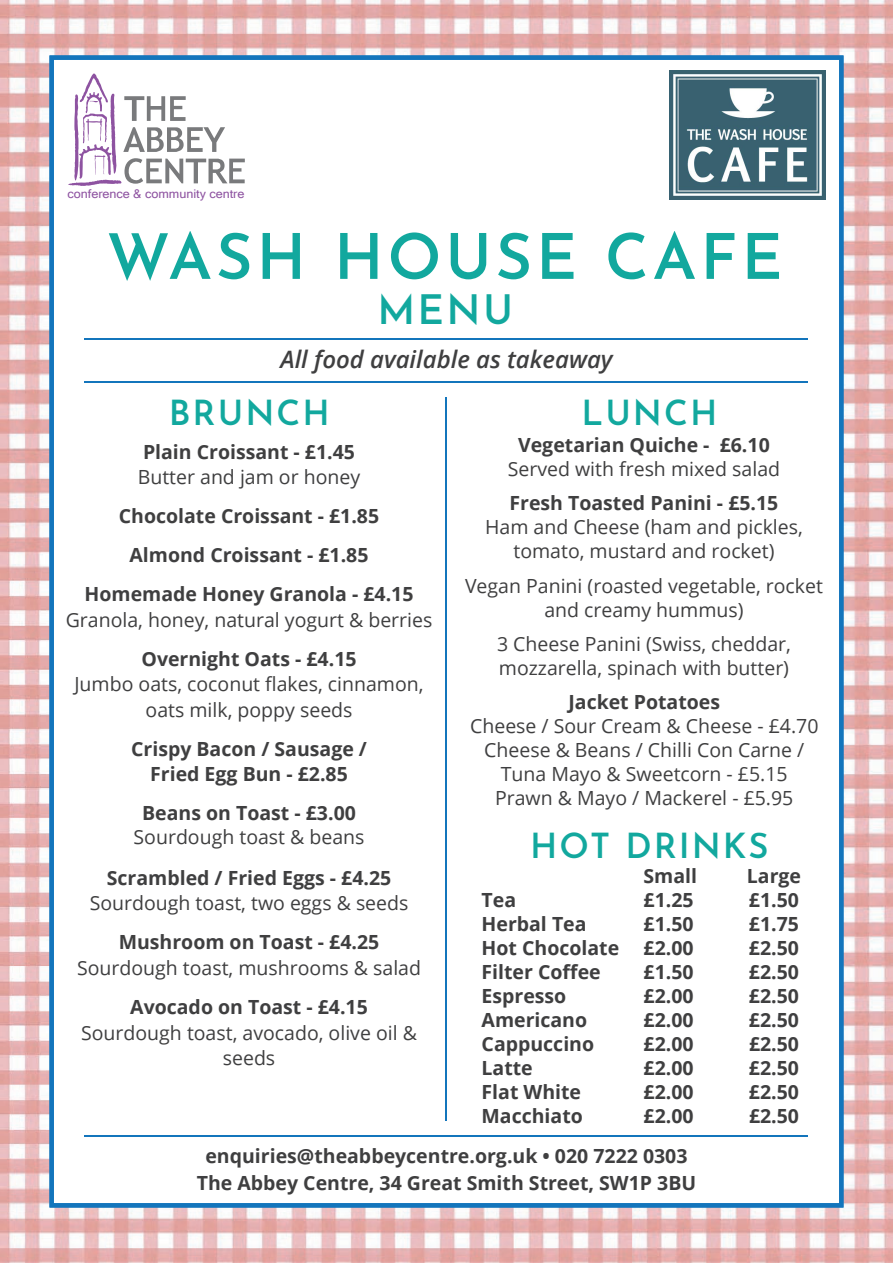
<style>
.page{position:relative;width:893px;height:1263px;background:#fff}
.page>*{position:absolute;margin:0;border:0;box-sizing:border-box;transform-origin:0 0}
.t1{font:600 63px "Josefin Sans";letter-spacing:.06em;color:#12a89e}
.t2{font:600 40.5px "Josefin Sans";color:#12a89e}
.t3{font:600 34.5px "Josefin Sans";letter-spacing:.06em;color:#12a89e}
.t4{font:italic 600 24px "Open Sans";color:#3f3f40}
.t5{font:700 19.5px/39px "Open Sans";color:#3f3f40;text-align:center}
.t6{font:19.5px/24px "Open Sans";color:#3f3f40;text-align:center}
.t7{font:12px "Microsoft Sans Serif";color:#8e53a1;scale:1.05 1}
</style>
<div class="page">
<img style="left:0;top:0;width:630px;height:1263px">
<img style="left:630px;top:0;width:263px;height:1263px">
<div style="left:49px;top:55px;width:794px;height:1152px;background:#fff"></div>
<svg style="left:68px;top:74px;width:177px;height:112px"></svg>
<hr style="left:85px;top:338px;width:723px;height:2px;background:#1375bc">
<div style="left:49px;top:55px;width:794px;height:1152px;border:4px solid #1375bc"></div>
<hr style="left:85px;top:1135px;width:723px;height:1px;background:#1375bc">
<hr style="left:446px;top:397px;width:1px;height:723px;background:#1375bc">
<hr style="left:85px;top:381px;width:723px;height:2px;background:#1375bc">
<img style="left:670px;top:71px;width:155px;height:128px">
<p class="t7" style="left:68px;top:186px;width:170px">conference &amp; community centre</p>
<h1 class="t1" style="left:106px;top:203px;width:678px">WASH HOUSE CAFE</h1>
<h2 class="t2" style="left:377px;top:275px;width:137px">MENU</h2>
<p class="t4" style="left:280px;top:343px;width:334px">All food available as takeaway</p>
<h3 class="t3" style="left:169px;top:384px;width:162px">BRUNCH</h3>
<h3 class="t3" style="left:582px;top:384px;width:137px">LUNCH</h3>
<p class="t5" style="left:143px;top:432px;width:214px">Plain Croissant - £1.45</p>
<p class="t6" style="left:138px;top:465px;width:224px">Butter and jam or honey</p>
<p class="t5" style="left:85px;top:496px;width:330px">Chocolate Croissant - £1.85<br>Almond Croissant - £1.85<br>Homemade Honey Granola - £4.15</p>
<p class="t6" style="left:66px;top:607px;width:368px">Granola, honey, natural yogurt &amp; berries</p>
<p class="t5" style="left:141px;top:639px;width:217px">Overnight Oats - £4.15</p>
<p class="t6" style="left:74px;top:671px;width:351px;line-height:25.5px">Jumbo oats, coconut flakes, cinnamon, oats milk, poppy seeds</p>
<p class="t5" style="left:131px;top:736px;width:237px;line-height:25.5px">Crispy Bacon / Sausage /<br>Fried Egg Bun - £2.85</p>
<p class="t5" style="left:142px;top:793px;width:215px">Beans on Toast - £3.00</p>
<p class="t6" style="left:134px;top:825px;width:232px">Sourdough toast &amp; beans</p>
<p class="t5" style="left:107px;top:858px;width:286px">Scrambled / Fried Eggs - £4.25</p>
<p class="t6" style="left:90px;top:891px;width:320px">Sourdough toast, two eggs &amp; seeds</p>
<p class="t5" style="left:119px;top:922px;width:262px">Mushroom on Toast - £4.25</p>
<p class="t6" style="left:77px;top:955px;width:345px">Sourdough toast, mushrooms &amp; salad</p>
<p class="t5" style="left:130px;top:987px;width:239px">Avocado on Toast - £4.15</p>
<p class="t6" style="left:81px;top:1019px;width:337px;line-height:25.5px">Sourdough toast, avocado, olive oil &amp; seeds</p>
<p class="t5" style="left:518px;top:425px;width:253px">Vegetarian Quiche - £6.10</p>
<p class="t6" style="left:508px;top:456px;width:274px">Served with fresh mixed salad</p>
<p class="t5" style="left:509px;top:483px;width:270px">Fresh Toasted Panini - £5.15</p>
<p class="t6" style="left:485px;top:515px;width:319px">Ham and Cheese (ham and pickles, tomato, mustard and rocket)</p>
<p class="t6" style="left:465px;top:573px;width:359px">Vegan Panini (roasted vegetable, rocket and creamy hummus)</p>
<p class="t6" style="left:497px;top:632px;width:295px;text-align:left">3 Cheese Panini (Swiss, cheddar, mozzarella, spinach with butter)</p>
<p class="t5" style="left:568px;top:682px;width:153px">Jacket Potatoes</p>
<p class="t6" style="left:470px;top:713px;width:350px">Cheese / Sour Cream &amp; Cheese - £4.70<br>Cheese &amp; Beans / Chilli Con Carne /<br>Tuna Mayo &amp; Sweetcorn - £5.15<br>Prawn &amp; Mayo / Mackerel - £5.95</p>
<h3 class="t3" style="left:530px;top:816px;width:240px">HOT DRINKS</h3>
<p class="t5" style="left:643px;top:856px;width:55px">Small</p>
<p class="t5" style="left:747px;top:856px;width:56px">Large</p>
<p class="t5" style="left:482px;top:880px;width:36px">Tea</p>
<p class="t5" style="left:643px;top:880px;width:52px">£1.25</p>
<p class="t5" style="left:749px;top:880px;width:52px">£1.50</p>
<p class="t5" style="left:482px;top:904px;width:107px">Herbal Tea</p>
<p class="t5" style="left:644px;top:904px;width:52px">£1.50</p>
<p class="t5" style="left:749px;top:904px;width:52px">£1.75</p>
<p class="t5" style="left:482px;top:928px;width:139px">Hot Chocolate</p>
<p class="t5" style="left:644px;top:928px;width:52px">£2.00</p>
<p class="t5" style="left:749px;top:928px;width:52px">£2.50</p>
<p class="t5" style="left:482px;top:952px;width:121px">Filter Coffee</p>
<p class="t5" style="left:644px;top:952px;width:52px">£1.50</p>
<p class="t5" style="left:749px;top:952px;width:52px">£2.50</p>
<p class="t5" style="left:482px;top:976px;width:86px">Espresso</p>
<p class="t5" style="left:644px;top:976px;width:52px">£2.00</p>
<p class="t5" style="left:749px;top:976px;width:52px">£2.50</p>
<p class="t5" style="left:482px;top:1000px;width:107px">Americano</p>
<p class="t5" style="left:644px;top:1000px;width:52px">£2.00</p>
<p class="t5" style="left:749px;top:1000px;width:52px">£2.50</p>
<p class="t5" style="left:482px;top:1024px;width:114px">Cappuccino</p>
<p class="t5" style="left:644px;top:1024px;width:52px">£2.00</p>
<p class="t5" style="left:749px;top:1024px;width:52px">£2.50</p>
<p class="t5" style="left:482px;top:1048px;width:53px">Latte</p>
<p class="t5" style="left:644px;top:1048px;width:52px">£2.00</p>
<p class="t5" style="left:749px;top:1048px;width:52px">£2.50</p>
<p class="t5" style="left:482px;top:1072px;width:101px">Flat White</p>
<p class="t5" style="left:644px;top:1072px;width:52px">£2.00</p>
<p class="t5" style="left:749px;top:1072px;width:52px">£2.50</p>
<p class="t5" style="left:482px;top:1096px;width:103px">Macchiato</p>
<p class="t5" style="left:644px;top:1096px;width:52px">£2.00</p>
<p class="t5" style="left:749px;top:1096px;width:52px">£2.50</p>
<p class="t5" style="left:197px;top:1142px;width:501px;line-height:27.5px">enquiries@theabbeycentre.org.uk • 020 7222 0303<br>The Abbey Centre, 34 Great Smith Street, SW1P 3BU</p>
</div>
